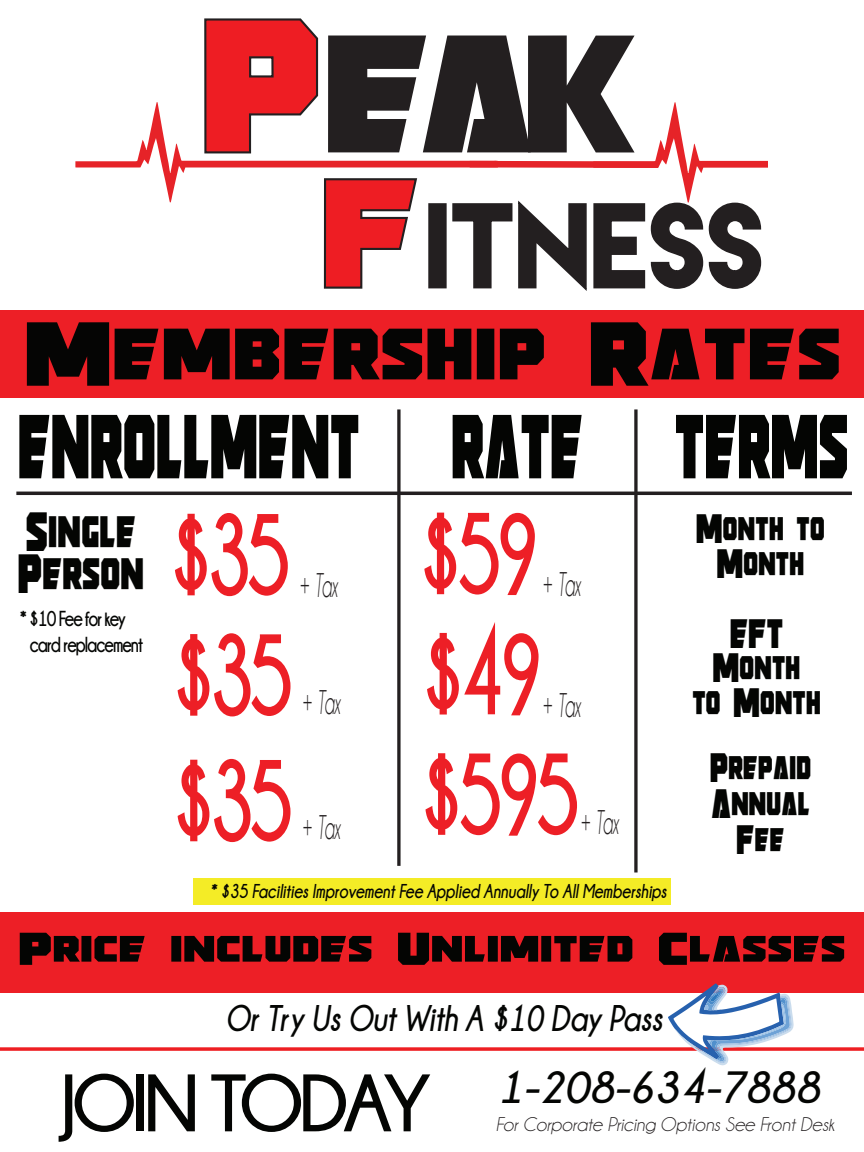
<style>
.page{position:relative;width:864px;height:1152px;background:#fff}
.page>*{position:absolute;margin:0;border:0;box-sizing:border-box;transform-origin:0 0}
.t1{font:171px "Strongarm";color:#231f20;scale:1.17 1}
.t2{font:700 115.4px "Champagne&Limousines";letter-spacing:-.085em;color:#ed1f26;scale:.71 1}
.t3{font:106.25px "Lemon Milk";color:#231f20}
.t4{font:92.75px "Strongarm";color:#040503;scale:.66 1}
.t5{font:92.75px "Strongarm";color:#050504;scale:1.21 1}
.t6{font:700 81px "Champagne&Limousines";letter-spacing:-.055em;color:#040503}
.t7{font:56.55px/42.3px "Strongarm";color:#040503;scale:.81 1}
.t8{font:47px "Strongarm";color:#040503;scale:1.35 1}
.t9{font:italic 700 45px "Champagne&Limousines";color:#040503}
.t10{font:42.05px/36px "Strongarm";color:#040503;text-align:center;scale:.81 1}
.t11{font:italic 700 37px "Champagne&Limousines";color:#040503;scale:.83 1}
.t12{font:italic 34.65px "Champagne&Limousines";letter-spacing:-.02em;color:#231f20;scale:.54 1}
.t13{font:700 21.65px/25.9px "Champagne&Limousines";letter-spacing:-.055em;color:#040503;scale:.81 1}
.t14{font:italic 700 20px "Champagne&Limousines";color:#040503;scale:.81 1}
.t15{font:italic 20px "Champagne&Limousines";color:#231f20}
.s1{font-size:194.45px;color:#ee1d23}
.s2{font-family:"Strongarm";font-size:158.5px;color:#ee1d23}
</style>
<div class="page">
<svg style="left:634px;top:409px;width:4px;height:463px;background:#484546"></svg>
<div style="left:0;top:311px;width:864px;height:87px;background:#ed1f26"></div>
<svg style="left:323px;top:202px;width:89px;height:87px"></svg>
<div style="left:428px;top:203px;width:19px;height:85px;border:2px solid #231f20"></div>
<svg style="left:204px;top:18px;width:115px;height:84px"></svg>
<svg style="left:75px;top:102px;width:377px;height:100px"></svg>
<svg style="left:452px;top:102px;width:316px;height:189px"></svg>
<hr style="left:16px;top:492px;width:836px;height:3px;background:#231f20">
<svg style="left:397px;top:409px;width:4px;height:457px;background:#484545"></svg>
<svg style="left:0;top:1047px;width:864px;height:4px;background:#f03a3e"></svg>
<div style="left:0;top:912px;width:864px;height:81px;background:#ed1f26"></div>
<div style="left:193px;top:878px;width:478px;height:26px;background:#f4ec26"></div>
<svg style="left:668px;top:983px;width:126px;height:82px"></svg>
<h1 class="t1" style="left:205px;top:-15px;width:377px"><span class="s1">P</span>EAK</h1>
<h3 class="t3" style="left:325px;top:173px;width:440px"><span class="s2">F</span>ITNESS</h3>
<h3 class="t5" style="left:27px;top:295px;width:677px">Membership Rates</h3>
<h3 class="t4" style="left:19px;top:388px;width:1260px">ENROLLMENT RATE TERMS</h3>
<h3 class="t10" style="left:697px;top:510px;width:161px">Month to</h3>
<h3 class="t7" style="left:19px;top:509px;width:158px">Single<br>Person</h3>
<h2 class="t2" style="left:168px;top:491px;width:526px">$35 $59</h2>
<h3 class="t10" style="left:718px;top:545px;width:110px">Month</h3>
<h3 class="t12" style="left:300px;top:568px;width:71px">+ Tax</h3>
<h3 class="t12" style="left:543px;top:567px;width:71px">+ Tax</h3>
<p class="t13" style="left:30px;top:606px;width:141px;text-indent:-10px">* $10 Fee for key card replacement</p>
<h2 class="t2" style="left:171px;top:612px;width:175px">$35</h2>
<h3 class="t12" style="left:303px;top:685px;width:71px">+ Tax</h3>
<h2 class="t2" style="left:171px;top:738px;width:175px">$35</h2>
<h3 class="t12" style="left:303px;top:810px;width:71px">+ Tax</h3>
<h3 class="t10" style="left:714px;top:615px;width:110px;line-height:34.5px">EFT<br>Month</h3>
<h2 class="t2" style="left:420px;top:611px;width:177px">$49</h2>
<h3 class="t12" style="left:543px;top:688px;width:71px">+ Tax</h3>
<h3 class="t10" style="left:693px;top:684px;width:160px">to Month</h3>
<h2 class="t2" style="left:418px;top:731px;width:230px">$595</h2>
<h3 class="t12" style="left:581px;top:805px;width:71px">+ Tax</h3>
<h3 class="t10" style="left:711px;top:749px;width:126px">Prepaid<br>Annual<br>Fee</h3>
<p class="t14" style="left:210px;top:880px;width:565px">* $35 Facilities Improvement Fee Applied Annually To All Memberships</p>
<h3 class="t8" style="left:20px;top:919px;width:614px">Price includes Unlimited Classes</h3>
<h3 class="t11" style="left:226px;top:998px;width:528px">Or Try Us Out With A $10 Day Pass</h3>
<h3 class="t9" style="left:498px;top:1063px;width:323px">1-208-634-7888</h3>
<h3 class="t6" style="left:61px;top:1059px;width:372px">JOIN TODAY</h3>
<p class="t15" style="left:496px;top:1114px;width:340px">For Corporate Pricing Options See Front Desk</p>
</div>
